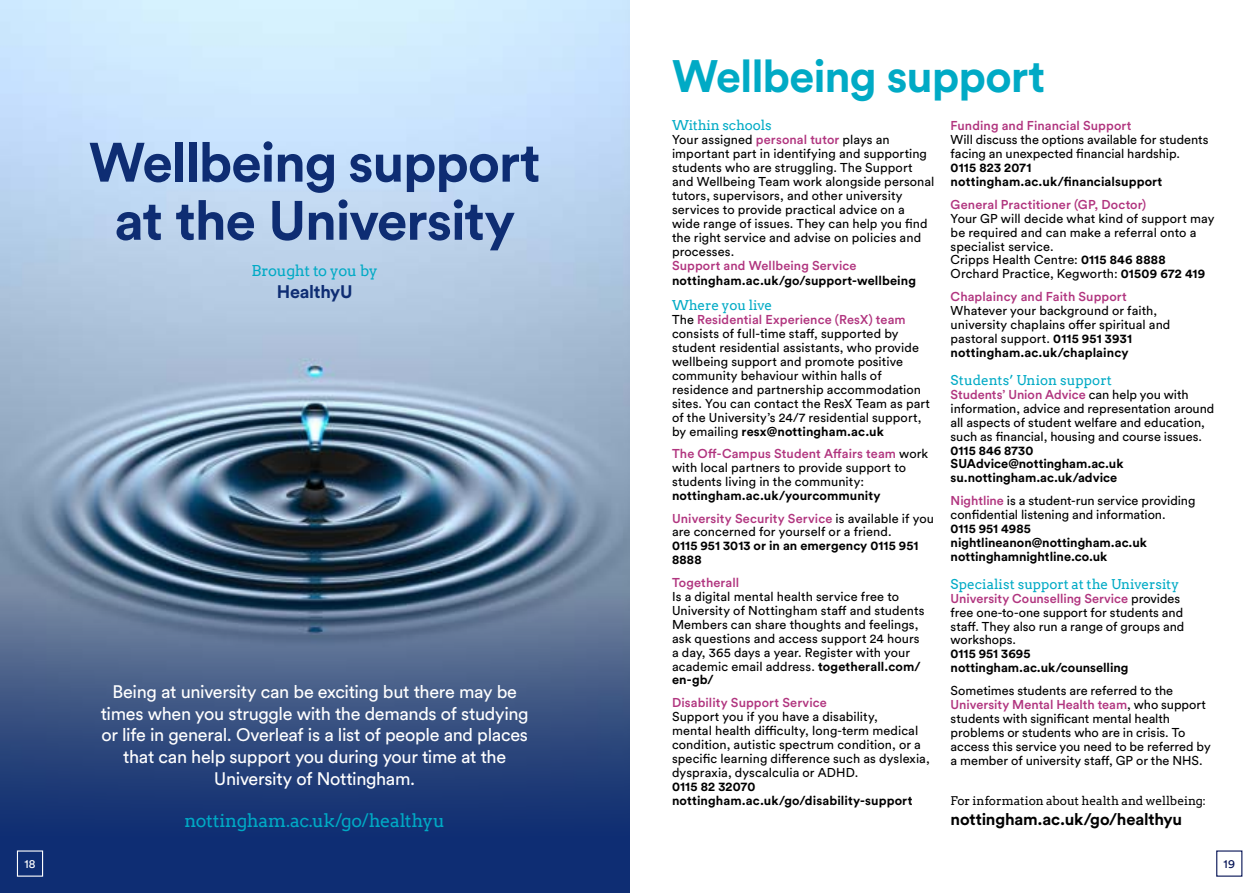
<style>
.page{position:relative;width:1259px;height:893px;background:#fff}
.page>*{position:absolute;margin:0;border:0;box-sizing:border-box;transform-origin:0 0}
.t1{font:700 54.75px/58.1px "Circular Pro";letter-spacing:-.02em;color:#0e2d73;text-align:center}
.t2{font:700 45px "Circular Pro";letter-spacing:-.02em;color:#00aac5}
.t3{font:18px/21.6px "Circular Pro";letter-spacing:-.02em;color:#fff;text-align:center}
.t4{font:18px "Arvo";letter-spacing:-.02em;color:#00aac5}
.t5{font:700 18px "Circular Pro";letter-spacing:-.015em;color:#0e2d73}
.t6{font:700 16.5px "Circular Pro";letter-spacing:-.01em;color:#000}
.t7{font:15px "Arvo";letter-spacing:-.015em;color:#00aac5}
.t8{font:13.5px "Arvo";letter-spacing:-.01em;color:#00aac5}
.t9{font:12.75px/14px "Circular Pro";letter-spacing:.005em;color:#000}
.t10{font:700 12.75px/14px "Circular Pro";letter-spacing:.005em;color:#000}
.t11{font:500 12.75px "Circular Pro";letter-spacing:.01em;color:#b1357f}
.t12{font:12px "Arvo";letter-spacing:-.005em;color:#000}
.t13{font:12px "Circular Pro";color:#fff}
.t14{font:12px "Circular Pro";color:#051355}
.s1{font-weight:500;color:#b1357f}
.s2{font-weight:700}
.s3{font-weight:400}
</style>
<div class="page">
<svg style="left:0;top:323px;width:629px;height:570px;background:#536c92"></svg>
<div style="left:17px;top:850px;width:26px;height:27px;border:1px solid #fff"></div>
<h1 class="t1" style="left:89px;top:131px;width:453px">Wellbeing support at the University</h1>
<p class="t7" style="left:252px;top:262px;width:128px">Brought to you by</p>
<h3 class="t5" style="left:277px;top:279px;width:77px">HealthyU</h3>
<h3 class="t3" style="left:101px;top:680px;width:429px">Being at university can be exciting but there may be times when you struggle with the demands of studying or life in general. Overleaf is a list of people and places that can help support you during your time at the University of Nottingham.</h3>
<h3 class="t4" style="left:184px;top:810px;width:262px">nottingham.ac.uk/go/healthyu</h3>
<h2 class="t2" style="left:672px;top:45px;width:375px">Wellbeing support</h2>
<p class="t8" style="left:672px;top:117px;width:101px">Within schools</p>
<p class="t9" style="left:672px;top:132px;width:264px">Your assigned <span class="s1">personal tutor</span> plays an important part in identifying and supporting students who are struggling. The Support and Wellbeing Team work alongside personal tutors, supervisors, and other university services to provide practical advice on a wide range of issues. They can help you find the right service and advise on policies and processes.</p>
<p class="t11" style="left:672px;top:257px;width:186px">Support and Wellbeing Service</p>
<p class="t10" style="left:672px;top:273px;width:245px">nottingham.ac.uk/go/support-wellbeing</p>
<p class="t8" style="left:672px;top:297px;width:102px">Where you live</p>
<p class="t9" style="left:672px;top:312px;width:259px">The <span class="s1">Residential Experience (ResX) team </span>consists of full-time staff, supported by student residential assistants, who provide wellbeing support and promote positive community behaviour within halls of residence and partnership accommodation sites. You can contact the ResX Team as part of the University’s 24/7 residential support, by emailing <span class="s2">resx@nottingham.ac.uk</span></p>
<p class="t9" style="left:672px;top:446px;width:258px"><span class="s1">The Off-Campus Student Affairs team</span> work with local partners to provide support to students living in the community:</p>
<p class="t10" style="left:672px;top:484px;width:263px;line-height:22.5px">nottingham.ac.uk/yourcommunity<br><span class="s1">University Security Service</span> <span class="s3">is available if you</span></p>
<p class="t9" style="left:672px;top:524px;width:221px">are concerned for yourself or a friend.</p>
<p class="t10" style="left:672px;top:538px;width:248px">0115 951 3013 or in an emergency 0115 951<br>8888</p>
<p class="t11" style="left:672px;top:574px;width:69px">Togetherall</p>
<p class="t9" style="left:672px;top:589px;width:254px">Is a digital mental health service free to University of Nottingham staff and students Members can share thoughts and feelings, ask questions and access support 24 hours a day, 365 days a year. Register with your academic email address. <span class="s2">togetherall.com/ en-gb/</span></p>
<p class="t11" style="left:672px;top:694px;width:156px">Disability Support Service</p>
<p class="t9" style="left:672px;top:709px;width:259px">Support you if you have a disability,<br>mental health difficulty, long-term medical condition, autistic spectrum condition, or a specific learning difference such as dyslexia, dyspraxia, dyscalculia or ADHD.</p>
<p class="t10" style="left:672px;top:779px;width:242px">0115 82 32070 nottingham.ac.uk/go/disability-support</p>
<p class="t11" style="left:950px;top:117px;width:182px">Funding and Financial Support</p>
<p class="t9" style="left:950px;top:132px;width:259px">Will discuss the options available for students facing an unexpected financial hardship.</p>
<p class="t10" style="left:950px;top:160px;width:213px">0115 823 2071 nottingham.ac.uk/financialsupport</p>
<p class="t11" style="left:950px;top:195px;width:197px">General Practitioner (GP, Doctor)</p>
<p class="t9" style="left:950px;top:211px;width:265px">Your GP will decide what kind of support may be required and can make a referral onto a specialist service.<br>Cripps Health Centre: <span class="s2">0115 846 8888<br></span>Orchard Practice, Kegworth: <span class="s2">01509 672 419</span></p>
<p class="t11" style="left:950px;top:288px;width:178px">Chaplaincy and Faith Support</p>
<p class="t9" style="left:950px;top:303px;width:221px">Whatever your background or faith, university chaplains offer spiritual and pastoral support. <span class="s2">0115 951 3931 nottingham.ac.uk/chaplaincy</span></p>
<p class="t8" style="left:950px;top:372px;width:163px">Students’ Union support</p>
<p class="t9" style="left:950px;top:387px;width:265px"><span class="s1">Students’ Union Advice</span> can help you with information, advice and representation around all aspects of student welfare and education, such as financial, housing and course issues.</p>
<p class="t10" style="left:950px;top:442px;width:174px">0115 846 8730<br>SUAdvice@nottingham.ac.uk su.nottingham.ac.uk/advice</p>
<p class="t9" style="left:950px;top:493px;width:246px"><span class="s1">Nightline</span> is a student-run service providing confidential listening and information.</p>
<p class="t10" style="left:950px;top:521px;width:198px">0115 951 4985 nightlineanon@nottingham.ac.uk nottinghamnightline.co.uk</p>
<p class="t8" style="left:950px;top:576px;width:230px">Specialist support at the University</p>
<p class="t9" style="left:950px;top:591px;width:235px"><span class="s1">University Counselling Service</span> provides free one-to-one support for students and staff. They also run a range of groups and workshops.</p>
<p class="t10" style="left:950px;top:646px;width:179px">0115 951 3695 nottingham.ac.uk/counselling</p>
<p class="t9" style="left:950px;top:683px;width:261px">Sometimes students are referred to the <span class="s1">University Mental Health team</span>, who support students with significant mental health problems or students who are in crisis. To access this service you need to be referred by a member of university staff, GP or the NHS.</p>
<p class="t12" style="left:950px;top:793px;width:257px">For information about health and wellbeing:</p>
<p class="t6" style="left:950px;top:808px;width:233px">nottingham.ac.uk/go/healthyu</p>
<p class="t13" style="left:24px;top:856px;width:13px">18</p>
<p class="t14" style="left:1223px;top:856px;width:13px">19</p>
</div>
